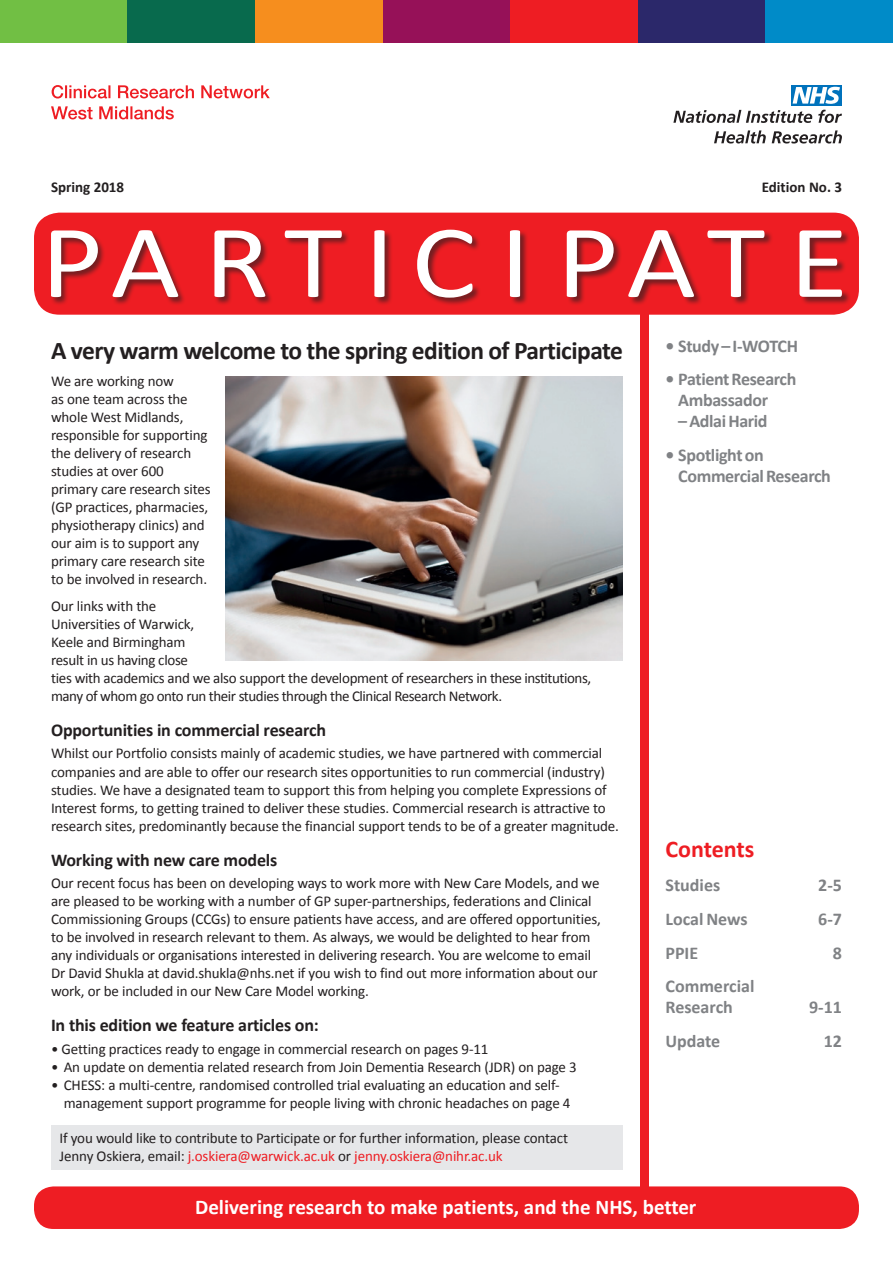
<style>
.page{position:relative;width:893px;height:1263px;background:#fff}
.page>*{position:absolute;margin:0;border:0;box-sizing:border-box;transform-origin:0 0}
.t1{font:700 25.5px "Calibri";letter-spacing:-.02em;color:#231f20}
.t2{font:700 24px "Calibri";color:#ee1d23}
.t3{font:700 21px "Calibri";color:#fff}
.t4{font:700 18px/21px "Calibri";letter-spacing:-.02em;color:#808285}
.t5{font:700 18px "Calibri";letter-spacing:-.01em;color:#231f20}
.t6{font:700 18px/21px "Calibri";color:#808285}
.t7{font:15px/18px "Calibri";letter-spacing:-.01em;color:#231f20}
.t8{font:700 15px "Calibri";color:#231f20}
.s1{color:#ee1d23}
</style>
<div class="page">
<div style="left:640px;top:308px;width:8px;height:880px;background:#ee1d23"></div>
<div style="left:0;top:0;width:128px;height:43px;background:#71bf44"></div>
<div style="left:128px;top:0;width:127px;height:43px;background:#086a4d"></div>
<div style="left:255px;top:0;width:128px;height:43px;background:#f68e1e"></div>
<div style="left:383px;top:0;width:127px;height:43px;background:#961158"></div>
<div style="left:510px;top:0;width:128px;height:43px;background:#ee1d23"></div>
<div style="left:638px;top:0;width:127px;height:43px;background:#2b286a"></div>
<div style="left:765px;top:0;width:128px;height:43px;background:#008bc8"></div>
<svg style="left:51px;top:106px;width:123px;height:13px"></svg>
<svg style="left:52px;top:85px;width:218px;height:14px"></svg>
<svg style="left:673px;top:110px;width:139px;height:13px"></svg>
<svg style="left:818px;top:110px;width:24px;height:13px"></svg>
<svg style="left:714px;top:130px;width:52px;height:14px"></svg>
<svg style="left:772px;top:130px;width:70px;height:14px"></svg>
<div style="left:791px;top:85px;width:51px;height:21px;background:#0072bc"></div>
<svg style="left:793px;top:87px;width:47px;height:17px"></svg>
<div style="left:34px;top:213px;width:825px;height:102px;background:#ee1d23;border-radius:26px"></div>
<div style="left:51px;top:229px;width:800px;height:77px;background:#231f20;opacity:.6"></div>
<svg style="left:51px;top:230px;width:791px;height:68px"></svg>
<div style="left:34px;top:1186px;width:825px;height:43px;background:#ee1d23;border-radius:20px"></div>
<div style="left:51px;top:1125px;width:572px;height:44px;background:#e6e7e9"></div>
<img style="left:225px;top:376px;width:398px;height:284px">
<p class="t8" style="left:51px;top:178px;width:75px">Spring 2018</p>
<p class="t8" style="left:762px;top:178px;width:82px">Edition No. 3</p>
<h1 class="t1" style="left:51px;top:335px;width:573px">A very warm welcome to the spring edition of Participate</h1>
<p class="t7" style="left:51px;top:371px;width:161px">We are working now<br>as one team across the whole West Midlands, responsible for supporting the delivery of research studies at over 600 primary care research sites (GP practices, pharmacies, physiotherapy clinics) and our aim is to support any primary care research site to be involved in research.</p>
<p class="t7" style="left:51px;top:596px;width:542px">Our links with the<br>Universities of Warwick,<br>Keele and Birmingham<br>result in us having close<br>ties with academics and we also support the development of researchers in these institutions, many of whom go onto run their studies through the Clinical Research Network.</p>
<p class="t5" style="left:51px;top:719px;width:277px">Opportunities in commercial research</p>
<p class="t7" style="left:51px;top:744px;width:569px">Whilst our Portfolio consists mainly of academic studies, we have partnered with commercial companies and are able to offer our research sites opportunities to run commercial (industry) studies. We have a designated team to support this from helping you complete Expressions of Interest forms, to getting trained to deliver these studies. Commercial research is attractive to research sites, predominantly because the financial support tends to be of a greater magnitude.</p>
<p class="t5" style="left:51px;top:848px;width:228px">Working with new care models</p>
<p class="t7" style="left:51px;top:873px;width:551px">Our recent focus has been on developing ways to work more with New Care Models, and we are pleased to be working with a number of GP super-partnerships, federations and Clinical Commissioning Groups (CCGs) to ensure patients have access, and are offered opportunities, to be involved in research relevant to them. As always, we would be delighted to hear from any individuals or organisations interested in delivering research. You are welcome to email Dr David Shukla at david.shukla@nhs.net if you wish to find out more information about our work, or be included in our New Care Model working.</p>
<p class="t5" style="left:51px;top:1014px;width:269px">In this edition we feature articles on:</p>
<p class="t7" style="left:51px;top:1039px;width:439px">• Getting practices ready to engage in commercial research on pages 9-11</p>
<p class="t7" style="left:51px;top:1057px;width:527px">• An update on dementia related research from Join Dementia Research (JDR) on page 3</p>
<p class="t7" style="left:64px;top:1075px;width:508px;text-indent:-13px">• CHESS: a multi-centre, randomised controlled trial evaluating an education and self&shy;management support programme for people living with chronic headaches on page 4</p>
<p class="t7" style="left:60px;top:1128px;width:510px">If you would like to contribute to Participate or for further information, please contact<br>Jenny Oskiera, email: <span class="s1">j.oskiera@warwick.ac.uk</span> or <span class="s1">jenny.oskiera@nihr.ac.uk</span></p>
<p class="t4" style="left:665px;top:334px;width:134px">• Study – I-WOTCH</p>
<p class="t4" style="left:678px;top:368px;width:120px;text-indent:-13px">• Patient Research<br>Ambassador</p>
<p class="t4" style="left:678px;top:410px;width:91px">– Adlai Harid</p>
<p class="t4" style="left:678px;top:444px;width:154px;text-indent:-13px">• Spotlight on<br>Commercial Research</p>
<h2 class="t2" style="left:665px;top:834px;width:90px">Contents</h2>
<p class="t6" style="left:665px;top:874px;width:56px">Studies</p>
<p class="t4" style="left:818px;top:874px;width:25px">2-5</p>
<p class="t6" style="left:665px;top:907px;width:84px">Local News</p>
<p class="t4" style="left:818px;top:907px;width:25px">6-7</p>
<p class="t4" style="left:665px;top:941px;width:34px">PPIE</p>
<p class="t4" style="left:833px;top:941px;width:11px">8</p>
<p class="t6" style="left:665px;top:975px;width:90px">Commercial<br>Research</p>
<p class="t4" style="left:809px;top:996px;width:34px">9-11</p>
<p class="t4" style="left:665px;top:1030px;width:56px">Update</p>
<p class="t4" style="left:824px;top:1030px;width:20px">12</p>
<h3 class="t3" style="left:195px;top:1194px;width:503px">Delivering research to make patients, and the NHS, better</h3>
</div>
